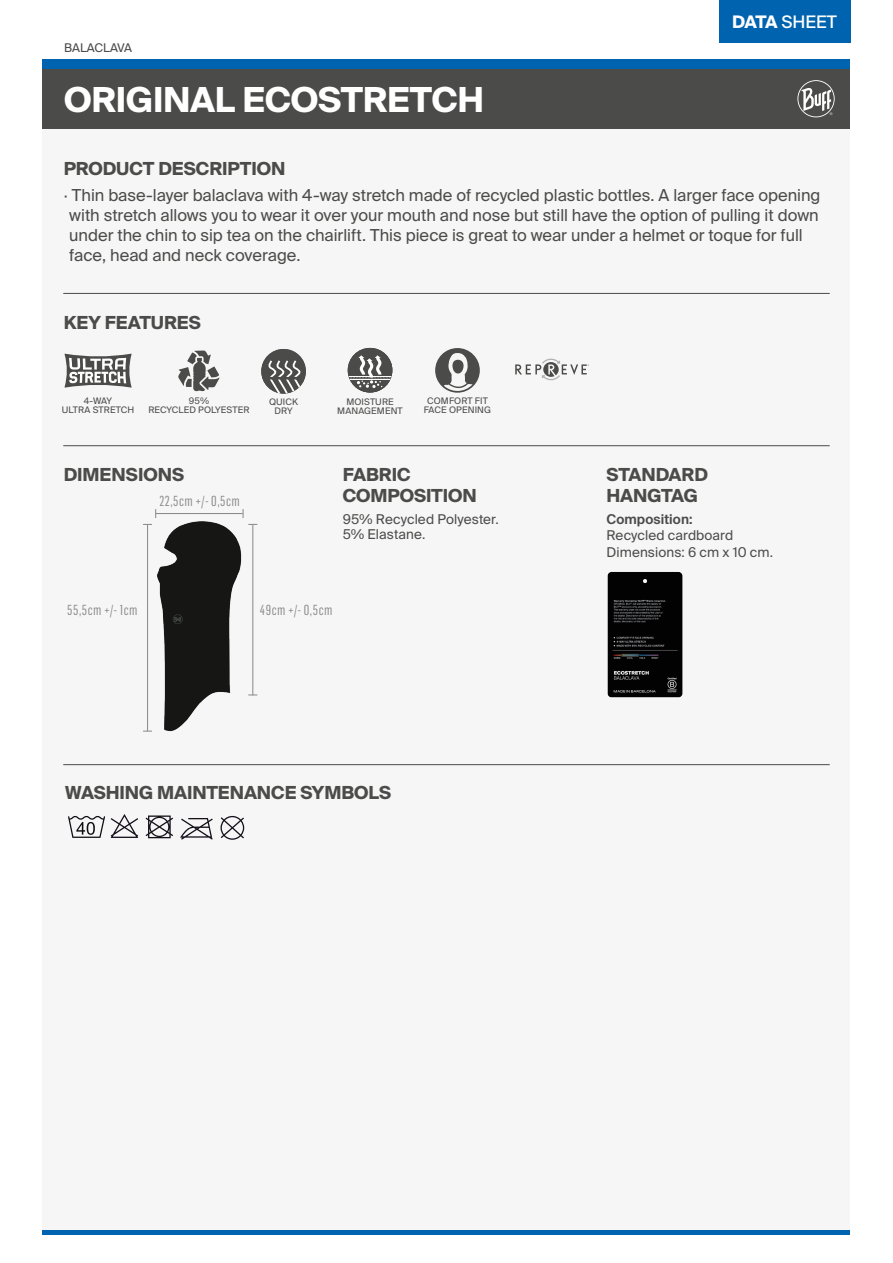
<style>
.page{position:relative;width:893px;height:1263px;background:#fff}
.page>*{position:absolute;margin:0;border:0;box-sizing:border-box;transform-origin:0 0}
.t1{font:700 34.5px "Suisse Intl";letter-spacing:-.01em;color:#fff}
.t2{font:700 18px/21px "Suisse Intl";letter-spacing:-.005em;color:#4b4b4a}
.t3{font:17.25px "Suisse Intl";color:#fff}
.t4{font:16.5px/19.8px "Suisse Intl";color:#4b4b4a}
.t5{font:14.25px "Flama Condensed";letter-spacing:.04em;color:#878787}
.t6{font:13.5px/14.2px "Suisse Intl";letter-spacing:.01em;color:#4b4b4a}
.t7{font:600 13.5px "Suisse Intl";letter-spacing:.01em;color:#4b4b4a}
.t8{font:12px "Suisse Intl";color:#4b4b4a}
.t9{font:9px "Suisse Intl";letter-spacing:.015em;color:#4b4b4a}
.s1{font-weight:700}
</style>
<div class="page">
<div style="left:43px;top:115px;width:807px;height:1119px;background:#f6f6f6"></div>
<div style="left:43px;top:59px;width:807px;height:10px;background:#0063af"></div>
<div style="left:43px;top:69px;width:807px;height:60px;background:#4b4b4a"></div>
<svg style="left:797px;top:80px;width:38px;height:37px"></svg>
<hr style="left:63px;top:293px;width:767px;height:1px;background:#4b4b4a">
<hr style="left:63px;top:445px;width:767px;height:1px;background:#4b4b4a">
<hr style="left:63px;top:764px;width:767px;height:1px;background:#4b4b4a">
<svg style="left:68px;top:816px;width:37px;height:22px"></svg>
<svg style="left:111px;top:814px;width:27px;height:24px"></svg>
<svg style="left:146px;top:815px;width:27px;height:23px"></svg>
<svg style="left:180px;top:818px;width:33px;height:22px"></svg>
<svg style="left:220px;top:816px;width:24px;height:24px"></svg>
<hr style="left:156px;top:513px;width:87px;height:1px;background:#878787">
<hr style="left:252px;top:525px;width:1px;height:170px;background:#878787">
<hr style="left:147px;top:525px;width:1px;height:206px;background:#878787">
<div style="left:348px;top:348px;width:44px;height:45px;background:#4b4b4a;border-radius:50%"></div>
<hr style="left:348px;top:376px;width:44px;height:1px;background:#fff">
<hr style="left:348px;top:379px;width:44px;height:1px;background:#fff">
<svg style="left:348px;top:355px;width:43px;height:33px"></svg>
<div style="left:261px;top:349px;width:45px;height:45px;background:#4b4b4a;border-radius:50%"></div>
<svg style="left:267px;top:359px;width:36px;height:35px"></svg>
<hr style="left:269px;top:377px;width:29px;height:2px;background:#4b4b4a">
<svg style="left:64px;top:354px;width:68px;height:34px"></svg>
<svg style="left:178px;top:350px;width:42px;height:41px"></svg>
<svg style="left:515px;top:359px;width:74px;height:21px"></svg>
<div style="left:719px;top:0;width:131px;height:43px;background:#0063af"></div>
<img style="left:151px;top:521px;width:91px;height:211px">
<svg style="left:435px;top:348px;width:45px;height:45px"></svg>
<img style="left:607px;top:572px;width:76px;height:126px">
<hr style="left:43px;top:1230px;width:807px;height:4px;background:#0063af">
<p class="t8" style="left:64px;top:41px;width:70px">BALACLAVA</p>
<p class="t1" style="left:64px;top:80px;width:421px">ORIGINAL ECOSTRETCH</p>
<p class="t2" style="left:64px;top:158px;width:223px">PRODUCT DESCRIPTION</p>
<p class="t3" style="left:732px;top:12px;width:106px"><span class="s1">DATA</span> SHEET</p>
<p class="t4" style="left:69px;top:186px;width:753px;text-indent:-5px">· Thin base-layer balaclava with 4-way stretch made of recycled plastic bottles. A larger face opening with stretch allows you to wear it over your mouth and nose but still have the option of pulling it down under the chin to sip tea on the chairlift. This piece is great to wear under a helmet or toque for full face, head and neck coverage.</p>
<p class="t2" style="left:64px;top:312px;width:139px">KEY FEATURES</p>
<p class="t9" style="left:84px;top:396px;width:30px">4-WAY</p>
<p class="t9" style="left:62px;top:405px;width:74px">ULTRA STRETCH</p>
<p class="t9" style="left:189px;top:395px;width:22px">95%</p>
<p class="t9" style="left:148px;top:404px;width:103px">RECYCLED POLYESTER</p>
<p class="t9" style="left:269px;top:396px;width:31px">QUICK</p>
<p class="t9" style="left:274px;top:405px;width:20px">DRY</p>
<p class="t2" style="left:64px;top:465px;width:122px">DIMENSIONS</p>
<p class="t5" style="left:159px;top:492px;width:82px">22,5cm +/- 0,5cm</p>
<p class="t9" style="left:346px;top:396px;width:49px">MOISTURE</p>
<p class="t9" style="left:337px;top:405px;width:67px">MANAGEMENT</p>
<p class="t9" style="left:427px;top:396px;width:62px">COMFORT FIT</p>
<p class="t9" style="left:424px;top:405px;width:69px">FACE OPENING</p>
<p class="t2" style="left:343px;top:465px;width:136px">FABRIC<br>COMPOSITION</p>
<p class="t6" style="left:343px;top:512px;width:158px">95% Recycled Polyester.<br>5% Elastane.</p>
<p class="t7" style="left:606px;top:512px;width:88px">Composition:</p>
<p class="t2" style="left:606px;top:465px;width:103px">STANDARD</p>
<p class="t2" style="left:606px;top:486px;width:93px">HANGTAG</p>
<p class="t6" style="left:606px;top:529px;width:128px">Recycled cardboard</p>
<p class="t6" style="left:606px;top:545px;width:168px">Dimensions: 6 cm x 10 cm.</p>
<p class="t5" style="left:67px;top:601px;width:72px">55,5cm +/- 1cm</p>
<p class="t5" style="left:260px;top:601px;width:74px">49cm +/- 0,5cm</p>
<p class="t2" style="left:65px;top:783px;width:327px">WASHING MAINTENANCE SYMBOLS</p>
</div>
